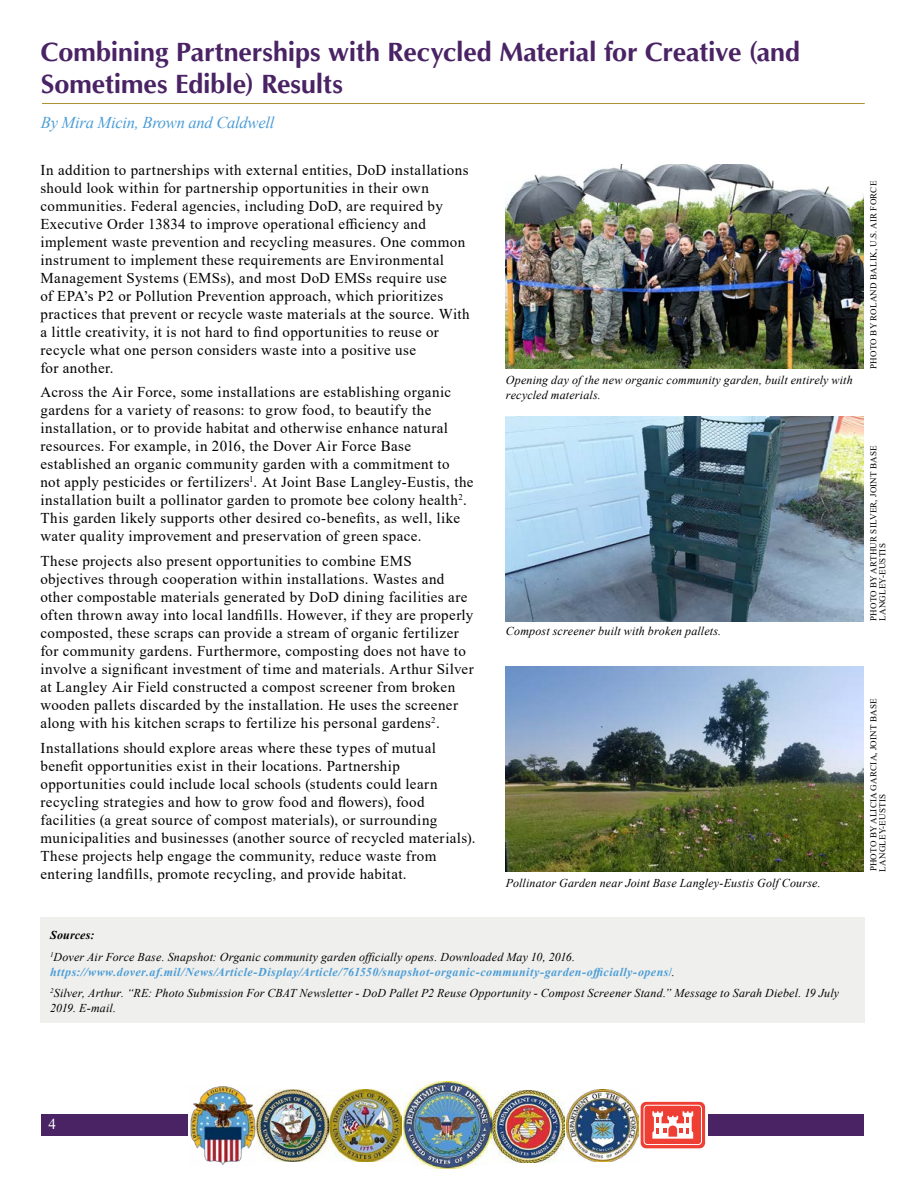
<style>
.page{position:relative;width:918px;height:1188px;background:#fff}
.page>*{position:absolute;margin:0;border:0;box-sizing:border-box;transform-origin:0 0}
.t1{font:700 27px/31.5px "Optima";letter-spacing:-.005em;color:#4a2365}
.t2{font:italic 16.5px "Times New Roman";letter-spacing:-.015em;color:#4b9dd6}
.t3{font:15px/18px "Times New Roman";letter-spacing:.025em;color:#000}
.t4{font:15px "Times New Roman";color:#fff}
.t5{font:italic 12px/15px "Times New Roman";letter-spacing:.015em;color:#000}
.t6{font:italic 700 12px "Times New Roman";letter-spacing:.035em;color:#4b9dd6}
.t7{font:italic 700 12px "Times New Roman";letter-spacing:.015em;color:#000}
.t8{font:9px "Times New Roman";letter-spacing:.025em;color:#000}
.s1{font-style:normal}
.s2{font-weight:400;color:#000}
</style>
<div class="page">
<div style="left:41px;top:1114px;width:823px;height:22px;background:#4a2365"></div>
<svg style="left:401px;top:1109px;width:307px;height:32px"></svg>
<img style="left:404px;top:1081px;width:87px;height:88px">
<img style="left:493px;top:1090px;width:145px;height:72px">
<svg style="left:641px;top:1102px;width:64px;height:46px"></svg>
<div style="left:644px;top:1105px;width:58px;height:40px;background:#ef3e33;border-radius:3px"></div>
<div style="left:644px;top:1105px;width:58px;height:40px;border:1px solid #fff;border-radius:3px"></div>
<svg style="left:652px;top:1111px;width:41px;height:28px"></svg>
<img style="left:188px;top:1086px;width:68px;height:80px">
<img style="left:256px;top:1089px;width:145px;height:73px">
<div style="left:40px;top:917px;width:825px;height:105px;background:#efefed"></div>
<hr style="left:42px;top:103px;width:823px;height:1px;background:#ad9332">
<img style="left:506px;top:164px;width:358px;height:205px">
<img style="left:506px;top:416px;width:358px;height:205px">
<img style="left:506px;top:667px;width:358px;height:205px">
<h2 class="t1" style="left:41px;top:37px;width:761px">Combining Partnerships with Recycled Material for Creative (and<br>Sometimes Edible) Results</h2>
<p class="t2" style="left:41px;top:111px;width:235px">By Mira Micin, Brown and Caldwell</p>
<p class="t3" style="left:40px;top:160px;width:430px">In addition to partnerships with external entities, DoD installations</p>
<p class="t3" style="left:40px;top:178px;width:390px">should look within for partnership opportunities in their own</p>
<p class="t3" style="left:40px;top:196px;width:426px">communities. Federal agencies, including DoD, are required by Executive Order 13834 to improve operational efficiency and implement waste prevention and recycling measures. One common instrument to implement these requirements are Environmental</p>
<p class="t3" style="left:40px;top:268px;width:408px">Management Systems (EMSs), and most DoD EMSs require use</p>
<p class="t3" style="left:40px;top:286px;width:431px">of EPA’s P2 or Pollution Prevention approach, which prioritizes practices that prevent or recycle waste materials at the source. With a little creativity, it is not hard to find opportunities to reuse or recycle what one person considers waste into a positive use</p>
<p class="t3" style="left:40px;top:358px;width:75px">for another.</p>
<p class="t3" style="left:40px;top:383px;width:435px">Across the Air Force, some installations are establishing organic gardens for a variety of reasons: to grow food, to beautify the installation, or to provide habitat and otherwise enhance natural resources. For example, in 2016, the Dover Air Force Base established an organic community garden with a commitment to<br>not apply pesticides or fertilizers<sup>1</sup>. At Joint Base Langley-Eustis, the installation built a pollinator garden to promote bee colony health<sup>2</sup>.<br>This garden likely supports other desired co-benefits, as well, like water quality improvement and preservation of green space.</p>
<p class="t3" style="left:41px;top:552px;width:435px">These projects also present opportunities to combine EMS objectives through cooperation within installations. Wastes and other compostable materials generated by DoD dining facilities are often thrown away into local landfills. However, if they are properly composted, these scraps can provide a stream of organic fertilizer for community gardens. Furthermore, composting does not have to involve a significant investment of time and materials. Arthur Silver at Langley Air Field constructed a compost screener from broken wooden pallets discarded by the installation. He uses the screener along with his kitchen scraps to fertilize his personal gardens<sup>2</sup>.</p>
<p class="t3" style="left:41px;top:738px;width:397px">Installations should explore areas where these types of mutual benefit opportunities exist in their locations. Partnership</p>
<p class="t3" style="left:41px;top:774px;width:399px">opportunities could include local schools (students could learn</p>
<p class="t3" style="left:41px;top:792px;width:386px">recycling strategies and how to grow food and flowers), food</p>
<p class="t3" style="left:41px;top:810px;width:398px">facilities (a great source of compost materials), or surrounding</p>
<p class="t3" style="left:41px;top:828px;width:437px">municipalities and businesses (another source of recycled materials).</p>
<p class="t3" style="left:41px;top:846px;width:397px">These projects help engage the community, reduce waste from</p>
<p class="t3" style="left:41px;top:864px;width:368px">entering landfills, promote recycling, and provide habitat.</p>
<p class="t5" style="left:506px;top:372px;width:348px">Opening day of the new organic community garden, built entirely with recycled materials.</p>
<p class="t5" style="left:506px;top:623px;width:217px">Compost screener built with broken pallets.</p>
<p class="t5" style="left:506px;top:875px;width:316px">Pollinator Garden near Joint Base Langley-Eustis Golf Course.</p>
<h6 class="t7" style="left:50px;top:927px;width:46px">Sources:</h6>
<p class="t5" style="left:50px;top:949px;width:526px"><sup>1</sup>Dover Air Force Base. Snapshot: Organic community garden officially opens. Downloaded May 10, 2016.</p>
<h6 class="t6" style="left:50px;top:963px;width:626px">https://www.dover.af.mil/News/Article-Display/Article/761550/snapshot-organic-community-garden-officially-opens<span class="s1">/</span><span class="s2">.</span></h6>
<p class="t5" style="left:50px;top:986px;width:790px"><sup>2</sup>Silver, Arthur. “RE: Photo Submission For CBAT Newsletter - DoD Pallet P2 Reuse Opportunity - Compost Screener Stand.” Message to Sarah Diebel. 19 July<br>2019. E-mail.</p>
<p class="t8" style="left:867px;top:369px;width:190px;rotate:-90deg">PHOTO BY ROLAND BALIK, U.S. AIR FORCE</p>
<p class="t8" style="left:867px;top:621px;width:177px;rotate:-90deg">PHOTO BY ARTHUR SILVER, JOINT BASE</p>
<p class="t8" style="left:876px;top:621px;width:79px;rotate:-90deg">LANGLEY-EUSTIS</p>
<p class="t8" style="left:867px;top:871px;width:174px;rotate:-90deg">PHOTO BY ALICIA GARCIA, JOINT BASE</p>
<p class="t8" style="left:876px;top:872px;width:79px;rotate:-90deg">LANGLEY-EUSTIS</p>
<p class="t4" style="left:48px;top:1113px;width:9px">4</p>
</div>
